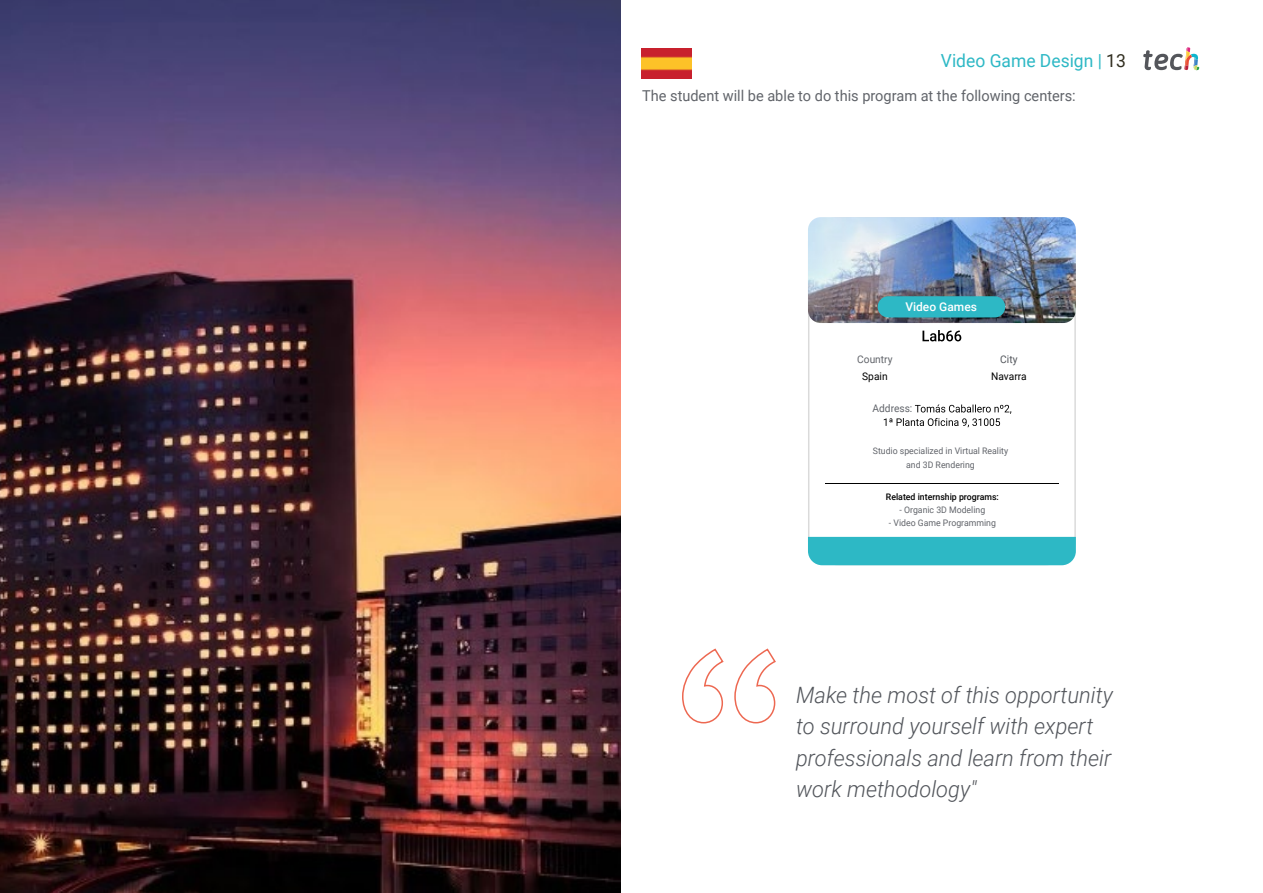
<style>
.page{position:relative;width:1263px;height:893px;background:#fff}
.page>*{position:absolute;margin:0;border:0;box-sizing:border-box;transform-origin:0 0}
.t1{font:italic 300 22.5px/31.5px "Roboto";color:#52555b}
.t2{font:18px "Roboto";color:#2db8c5}
.t3{font:15px "Roboto";color:#61646a}
.t4{font:500 12px "Roboto";color:#fff}
.t5{font:10.5px "Roboto";color:#61646a}
.t6{font:10.5px "Roboto";color:#000}
.t7{font:10.5px "Roboto";color:#52555b}
.t8{font:9px/13.5px "Roboto";color:#61646a;text-align:center}
.t9{font:500 9px "Roboto";color:#000}
.s1{color:#312e20}
</style>
<div class="page">
<svg style="left:682px;top:648px;width:94px;height:76px"></svg>
<svg style="left:1143px;top:47px;width:56px;height:24px"></svg>
<img style="left:0;top:0;width:621px;height:893px">
<img style="left:642px;top:49px;width:49px;height:30px">
<svg style="left:808px;top:323px;width:268px;height:243px"></svg>
<img style="left:808px;top:217px;width:268px;height:106px">
<div style="left:878px;top:296px;width:127px;height:21px;background:#2db8c5;border-radius:11px"></div>
<hr style="left:825px;top:483px;width:234px;height:1px;background:#000">
<svg style="left:884px;top:405px;width:127px;height:22px"></svg>
<div style="left:808px;top:537px;width:268px;height:28px;background:#2db8c5"></div>
<svg style="left:922px;top:330px;width:39px;height:11px"></svg>
<p class="t2" style="left:941px;top:48px;width:186px">Video Game Design | <span class="s1">13</span></p>
<p class="t3" style="left:642px;top:86px;width:435px">The student will be able to do this program at the following centers:</p>
<p class="t4" style="left:905px;top:299px;width:73px">Video Games</p>
<p class="t5" style="left:857px;top:352px;width:37px">Country</p>
<p class="t6" style="left:862px;top:369px;width:27px">Spain</p>
<p class="t7" style="left:1000px;top:352px;width:19px">City</p>
<p class="t6" style="left:991px;top:369px;width:37px">Navarra</p>
<p class="t5" style="left:872px;top:401px;width:41px">Address:</p>
<p class="t8" style="left:873px;top:444px;width:137px">Studio specialized in Virtual Reality and 3D Rendering</p>
<p class="t9" style="left:886px;top:490px;width:114px">Related internship programs:</p>
<p class="t8" style="left:899px;top:503px;width:87px">- Organic 3D Modeling</p>
<p class="t8" style="left:889px;top:516px;width:108px">- Video Game Programming</p>
<p class="t1" style="left:796px;top:678px;width:318px">Make the most of this opportunity to surround yourself with expert professionals and learn from their work methodology"</p>
</div>
